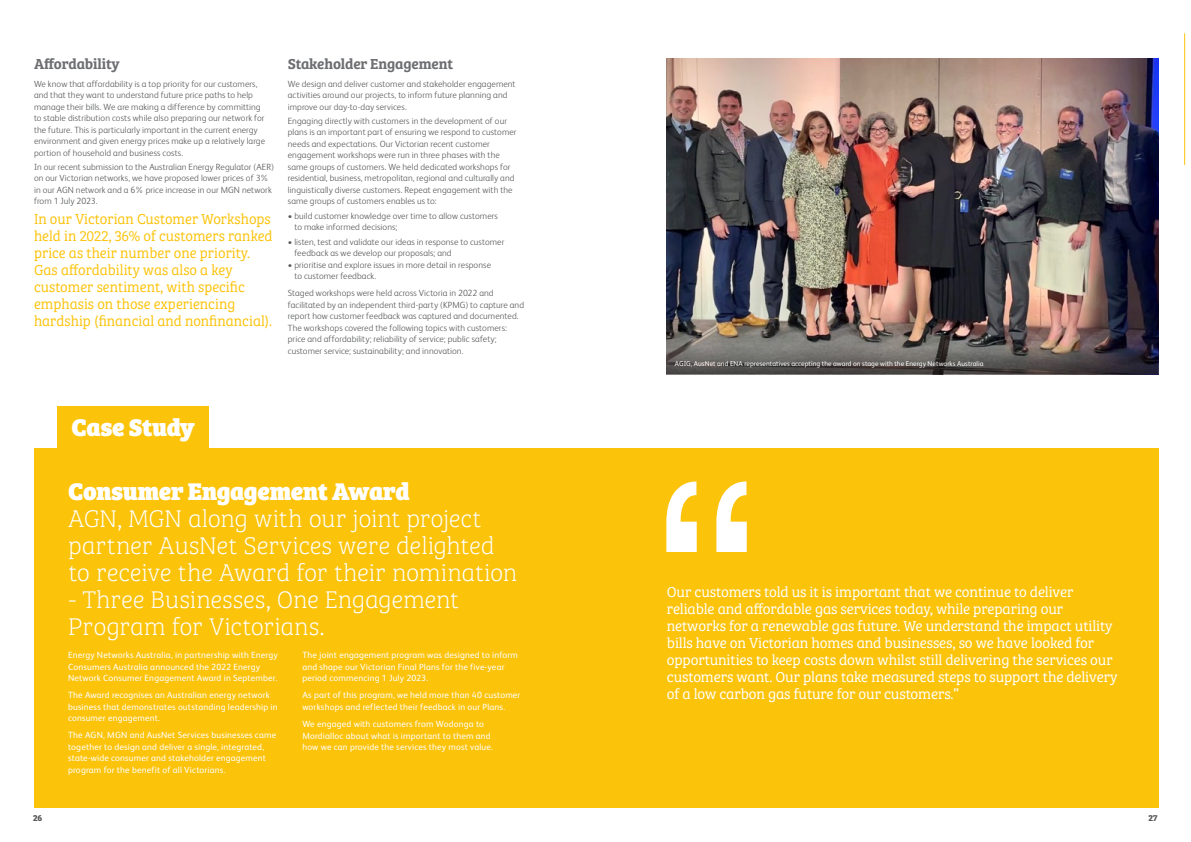
<style>
.page{position:relative;width:1191px;height:842px;background:#fff}
.page>*{position:absolute;margin:0;border:0;box-sizing:border-box;transform-origin:0 0}
.t1{font:25px/27px "Bree Serif Th";letter-spacing:-.01em;color:#fff}
.t2{font:25px "Bree Serif Eb";letter-spacing:-.015em;color:#fff}
.t3{font:15px/17px "Bree Serif Lt";letter-spacing:-.01em;color:#fff}
.t4{font:15px/17px "Bree Serif Lt";color:#fcc30b}
.t5{font:15px "Bree Serif Sb";letter-spacing:-.01em;color:#6d6e71}
.t6{font:300 9px/11.5px "FS Albert";letter-spacing:.01em;color:#58595b}
.t7{font:9px/11.5px "FS Albert";letter-spacing:.02em;color:#fff}
.t8{font:700 9px "Bree Serif";color:#58595b}
.t9{font:7px "FS Albert";letter-spacing:.005em;color:#fff}
</style>
<div class="page">
<div style="left:34px;top:448px;width:1124px;height:360px;background:#fcc30b"></div>
<div style="left:57px;top:406px;width:152px;height:42px;background:#fcc30b"></div>
<img style="left:667px;top:59px;width:491px;height:270px">
<svg style="left:666px;top:481px;width:80px;height:71px"></svg>
<img style="left:667px;top:329px;width:491px;height:45px">
<hr style="left:1184px;top:33px;width:1px;height:132px;background:#fcc30b">
<h2 class="t5" style="left:34px;top:53px;width:87px">Affordability</h2>
<p class="t6" style="left:34px;top:78px;width:233px">We know that affordability is a top priority for our customers, and that they want to understand future price paths to help manage their bills. We are making a difference by committing to stable distribution costs while also preparing our network for the future. This is particularly important in the current energy environment and given energy prices make up a relatively large portion of household and business costs.</p>
<p class="t6" style="left:34px;top:161px;width:241px">In our recent submission to the Australian Energy Regulator (AER) on our Victorian networks, we have proposed lower prices of 3% in our AGN network and a 6% price increase in our MGN network from 1 July 2023.</p>
<p class="t4" style="left:34px;top:210px;width:240px">In our Victorian Customer Workshops held in 2022, 36% of customers ranked price as their number one priority.<br>Gas affordability was also a key customer sentiment, with specific emphasis on those experiencing hardship (financial and nonfinancial).</p>
<h2 class="t5" style="left:288px;top:53px;width:167px">Stakeholder Engagement</h2>
<p class="t6" style="left:288px;top:78px;width:229px">We design and deliver customer and stakeholder engagement activities around our projects, to inform future planning and improve our day-to-day services.</p>
<p class="t6" style="left:288px;top:115px;width:230px">Engaging directly with customers in the development of our plans is an important part of ensuring we respond to customer needs and expectations. Our Victorian recent customer engagement workshops were run in three phases with the same groups of customers. We held dedicated workshops for residential, business, metropolitan, regional and culturally and linguistically diverse customers. Repeat engagement with the same groups of customers enables us to:</p>
<p class="t6" style="left:294px;top:210px;width:205px;text-indent:-7px">• build customer knowledge over time to allow customers to make informed decisions;</p>
<p class="t6" style="left:294px;top:236px;width:211px;text-indent:-7px">• listen, test and validate our ideas in response to customer feedback as we develop our proposals; and</p>
<p class="t6" style="left:294px;top:259px;width:198px;text-indent:-7px">• prioritise and explore issues in more detail in response to customer feedback.</p>
<p class="t6" style="left:288px;top:287px;width:238px">Staged workshops were held across Victoria in 2022 and facilitated by an independent third-party (KPMG) to capture and report how customer feedback was captured and documented.<br>The workshops covered the following topics with customers: price and affordability; reliability of service; public safety; customer service; sustainability; and innovation.</p>
<h1 class="t2" style="left:71px;top:407px;width:125px">Case Study</h1>
<h1 class="t2" style="left:68px;top:471px;width:343px">Consumer Engagement Award</h1>
<h1 class="t1" style="left:68px;top:504px;width:451px">AGN, MGN along with our joint project partner AusNet Services were delighted to receive the Award for their nomination</h1>
<h1 class="t1" style="left:68px;top:585px;width:393px">- Three Businesses, One Engagement<br>Program for Victorians.</h1>
<p class="t7" style="left:68px;top:649px;width:211px">Energy Networks Australia, in partnership with Energy<br>Consumers Australia announced the 2022 Energy<br>Network Consumer Engagement Award in September.</p>
<p class="t7" style="left:68px;top:689px;width:211px">The Award recognises an Australian energy network business that demonstrates outstanding leadership in consumer engagement.</p>
<p class="t7" style="left:68px;top:730px;width:210px">The AGN, MGN and AusNet Services businesses came together to design and deliver a single, integrated, state-wide consumer and stakeholder engagement program for the benefit of all Victorians.</p>
<p class="t7" style="left:302px;top:649px;width:217px">The joint engagement program was designed to inform and shape our Victorian Final Plans for the five-year period commencing 1 July 2023.</p>
<p class="t7" style="left:302px;top:689px;width:220px">As part of this program, we held more than 40 customer workshops and reflected their feedback in our Plans.</p>
<p class="t7" style="left:302px;top:718px;width:192px">We engaged with customers from Wodonga to<br>Mordialloc about what is important to them and how we can provide the services they most value.</p>
<p class="t9" style="left:675px;top:359px;width:310px">AGIG, AusNet and ENA representatives accepting the award on stage with the Energy Networks Australia</p>
<p class="t3" style="left:667px;top:582px;width:452px">Our customers told us it is important that we continue to deliver reliable and affordable gas services today, while preparing our networks for a renewable gas future. We understand the impact utility bills have on Victorian homes and businesses, so we have looked for opportunities to keep costs down whilst still delivering the services our customers want. Our plans take measured steps to support the delivery of a low carbon gas future for our customers.”</p>
<p class="t8" style="left:33px;top:811px;width:11px">26</p>
<p class="t8" style="left:1148px;top:811px;width:11px">27</p>
</div>
